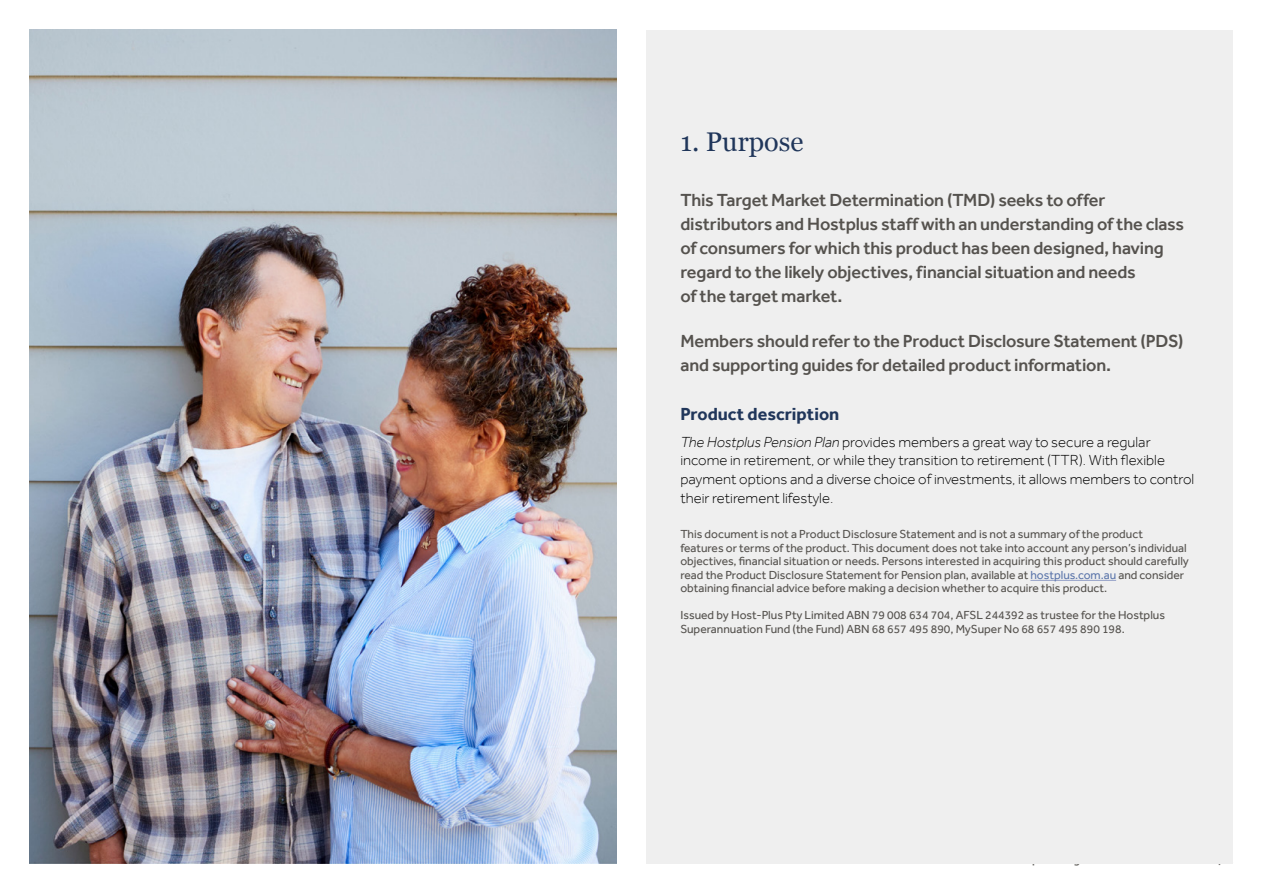
<style>
.page{position:relative;width:1263px;height:893px;background:#fff}
.page>*{position:absolute;margin:0;border:0;box-sizing:border-box;transform-origin:0 0}
.t1{font:27px "Georgia";color:#20365a}
.t2{font:500 18px/24px "Effra";letter-spacing:-.01em;color:#55524e}
.t3{font:700 18px "Effra";color:#20365a}
.t4{font:300 15px/18.6px "Effra";color:#000}
.t5{font:12px/13.5px "Effra";color:#55524e}
.s1{font-style:italic}
.s2{color:#5d77ab}
</style>
<div class="page">
<img style="left:30px;top:30px;width:587px;height:833px">
<div style="left:646px;top:30px;width:587px;height:833px;background:#efefef"></div>
<hr style="left:1030px;top:580px;width:86px;height:1px;background:#929fc6">
<h1 class="t1" style="left:680px;top:122px;width:125px">1. Purpose</h1>
<p class="t2" style="left:680px;top:188px;width:505px">This Target Market Determination (TMD) seeks to offer distributors and Hostplus staff with an understanding of the class of consumers for which this product has been designed, having regard to the likely objectives, financial situation and needs<br>of the target market.</p>
<h2 class="t2" style="left:680px;top:329px;width:505px">Members should refer to the Product Disclosure Statement (PDS) and supporting guides for detailed product information.</h2>
<h2 class="t3" style="left:680px;top:403px;width:160px">Product description</h2>
<p class="t4" style="left:680px;top:432px;width:515px"><span class="s1">The Hostplus Pension Plan</span> provides members a great way to secure a regular income in retirement, or while they transition to retirement (TTR). With flexible payment options and a diverse choice of investments, it allows members to control their retirement lifestyle.</p>
<p class="t5" style="left:680px;top:527px;width:510px">This document is not a Product Disclosure Statement and is not a summary of the product features or terms of the product. This document does not take into account any person’s individual objectives, financial situation or needs. Persons interested in acquiring this product should carefully read the Product Disclosure Statement for Pension plan, available at <span class="s2">hostplus.com.au</span> and consider obtaining financial advice before making a decision whether to acquire this product.</p>
<p class="t5" style="left:680px;top:608px;width:486px">Issued by Host-Plus Pty Limited ABN 79 008 634 704, AFSL 244392 as trustee for the Hostplus<br>Superannuation Fund (the Fund) ABN 68 657 495 890, MySuper No 68 657 495 890 198.</p>
</div>
